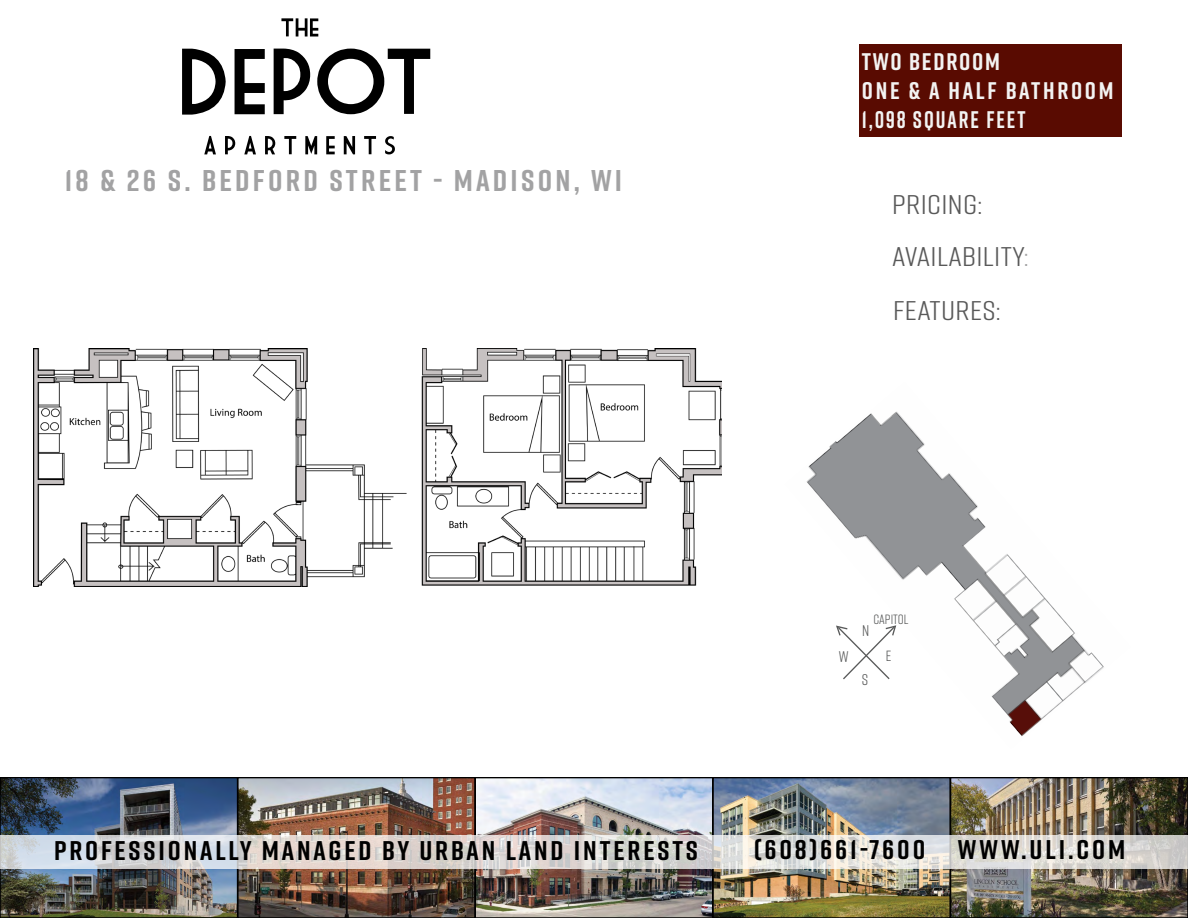
<style>
.page{position:relative;width:1188px;height:918px;background:#fff}
.page>*{position:absolute;margin:0;border:0;box-sizing:border-box;transform-origin:0 0}
.t1{font:700 30px "Rift";letter-spacing:.1em;color:#a2a2a3;scale:1.07 1}
.t2{font:700 27px "Rift";letter-spacing:.1em;color:#000;scale:1.07 1}
.t3{font:27px/52.9px "Rift";letter-spacing:.01em;color:#595959;scale:1.17 1}
.t4{font:700 24px/28.8px "Rift";letter-spacing:.09em;color:#f3f3f2;scale:1.04 1}
.t5{font:15.45px "Rift";color:#595a5a}
.t6{font:14.85px "Rift";color:#595a5a}
.t7{font:13.5px "Rift";color:#595a5a}
.s1{color:#a2a2a3}
</style>
<div class="page">
<img style="left:3px;top:781px;width:708px;height:134px">
<img style="left:715px;top:781px;width:470px;height:134px">
<div style="left:950px;top:778px;width:238px;height:140px;border:2px solid #000"></div>
<div style="left:474px;top:778px;width:240px;height:140px;border:2px solid #000"></div>
<div style="left:237px;top:778px;width:239px;height:140px;border:2px solid #000"></div>
<div style="left:0;top:778px;width:238px;height:140px;border:2px solid #000"></div>
<div style="left:712px;top:778px;width:239px;height:140px;border:2px solid #000"></div>
<svg style="left:0;top:835px;width:1188px;height:33px;background:#dbd9d6"></svg>
<div style="left:859px;top:44px;width:262px;height:93px;background:#590b01"></div>
<img style="left:806px;top:411px;width:298px;height:325px">
<svg style="left:281px;top:18px;width:37px;height:19px"></svg>
<svg style="left:182px;top:49px;width:44px;height:66px"></svg>
<svg style="left:235px;top:49px;width:30px;height:65px"></svg>
<svg style="left:274px;top:49px;width:36px;height:65px"></svg>
<svg style="left:317px;top:49px;width:113px;height:65px"></svg>
<svg style="left:204px;top:136px;width:12px;height:18px"></svg>
<svg style="left:225px;top:136px;width:10px;height:18px"></svg>
<svg style="left:244px;top:136px;width:12px;height:18px"></svg>
<svg style="left:265px;top:136px;width:10px;height:18px"></svg>
<svg style="left:284px;top:136px;width:12px;height:18px"></svg>
<svg style="left:305px;top:136px;width:12px;height:18px"></svg>
<svg style="left:326px;top:136px;width:9px;height:18px"></svg>
<svg style="left:344px;top:136px;width:11px;height:18px"></svg>
<svg style="left:364px;top:136px;width:12px;height:18px"></svg>
<svg style="left:385px;top:136px;width:10px;height:18px"></svg>
<svg style="left:835px;top:624px;width:62px;height:57px"></svg>
<img style="left:33px;top:348px;width:688px;height:238px">
<p class="t1" style="left:65px;top:159px;width:522px">18 &amp; 26 S. BEDFORD STREET - MADISON, WI</p>
<p class="t4" style="left:862px;top:47px;width:244px">TWO BEDROOM<br>ONE &amp; A HALF BATHROOM<br>1,098 SQUARE FEET</p>
<p class="t3" style="left:892px;top:177px;width:118px">PRICING:<br>AVAILABILITY<span class="s1">:<br></span>FEATURES:</p>
<p class="t7" style="left:874px;top:609px;width:36px">Capitol</p>
<p class="t5" style="left:862px;top:620px;width:9px">N</p>
<p class="t5" style="left:839px;top:646px;width:11px">W</p>
<p class="t6" style="left:886px;top:645px;width:7px">E</p>
<p class="t5" style="left:862px;top:669px;width:8px">S</p>
<p class="t2" style="left:54px;top:831px;width:603px">PROFESSIONALLY MANAGED BY URBAN LAND INTERESTS</p>
<p class="t2" style="left:754px;top:831px;width:349px">(608)661-7600 WWW.ULI.COM</p>
</div>
